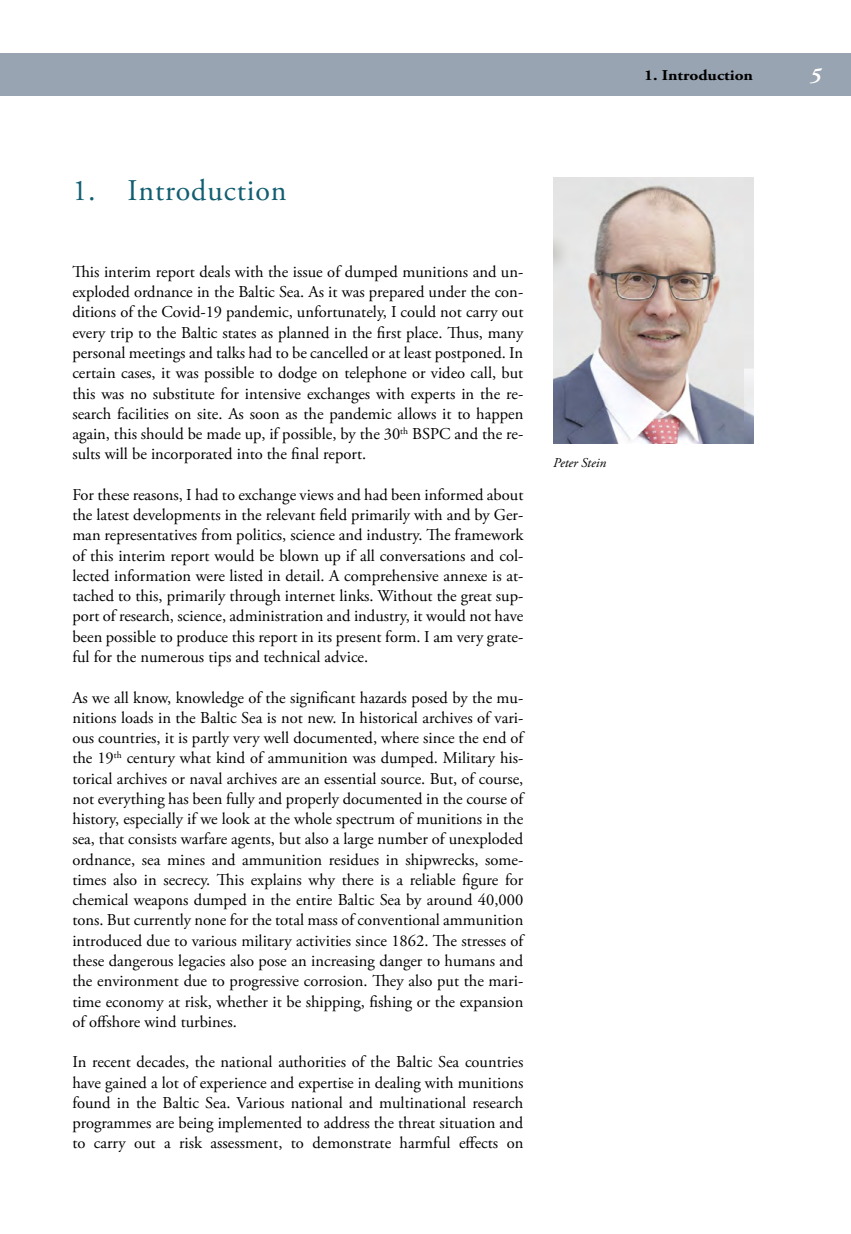
<style>
.page{position:relative;width:851px;height:1234px;background:#fff}
.page>*{position:absolute;margin:0;border:0;box-sizing:border-box;transform-origin:0 0}
.t1{font:30px "Adobe Garamond Pro";letter-spacing:.03em;color:#115d71}
.t2{font:italic 700 21px "Adobe Garamond Pro";color:#fff}
.t3{font:16.5px/20.2px "Adobe Garamond Pro";color:#000;text-align:justify}
.t4{font:700 15px "Adobe Garamond Pro";color:#000;scale:1.15 1}
.bu{font:italic 13.5px "Adobe Garamond Pro";color:#000}
</style>
<div class="page">
<div style="left:0;top:53px;width:850px;height:43px;background:#99a4b2"></div>
<img style="left:553px;top:178px;width:200px;height:265px">
<p class="t1" style="left:72px;top:172px;width:216px">1. Introduction</p>
<p class="t3" style="left:72px;top:262px;width:452px">This interim report deals with the issue of dumped munitions and un&shy;exploded ordnance in the Baltic Sea. As it was prepared under the con&shy;ditions of the Covid-19 pandemic, unfortunately, I could not carry out every trip to the Baltic states as planned in the first place. Thus, many personal meetings and talks had to be cancelled or at least postponed. In certain cases, it was possible to dodge on telephone or video call, but this was no substitute for intensive exchanges with experts in the re&shy;search facilities on site. As soon as the pandemic allows it to happen again, this should be made up, if possible, by the 30<sup>th</sup> BSPC and the re&shy;sults will be incorporated into the final report.</p>
<p class="t3" style="left:72px;top:485px;width:452px">For these reasons, I had to exchange views and had been informed about the latest developments in the relevant field primarily with and by Ger&shy;man representatives from politics, science and industry. The framework of this interim report would be blown up if all conversations and col&shy;lected information were listed in detail. A comprehensive annexe is at&shy;tached to this, primarily through internet links. Without the great sup&shy;port of research, science, administration and industry, it would not have been possible to produce this report in its present form. I am very grate&shy;ful for the numerous tips and technical advice.</p>
<p class="t3" style="left:72px;top:687px;width:454px">As we all know, knowledge of the significant hazards posed by the mu&shy;nitions loads in the Baltic Sea is not new. In historical archives of vari&shy;ous countries, it is partly very well documented, where since the end of the 19<sup>th</sup> century what kind of ammunition was dumped. Military his&shy;torical archives or naval archives are an essential source. But, of course, not everything has been fully and properly documented in the course of history, especially if we look at the whole spectrum of munitions in the sea, that consists warfare agents, but also a large number of unexploded ordnance, sea mines and ammunition residues in shipwrecks, some&shy;times also in secrecy. This explains why there is a reliable figure for chemical weapons dumped in the entire Baltic Sea by around 40,000 tons. But currently none for the total mass of conventional ammunition introduced due to various military activities since 1862. The stresses of these dangerous legacies also pose an increasing danger to humans and the environment due to progressive corrosion. They also put the mari&shy;time economy at risk, whether it be shipping, fishing or the expansion of offshore wind turbines.</p>
<p class="t3" style="left:72px;top:1052px;width:452px">In recent decades, the national authorities of the Baltic Sea countries have gained a lot of experience and expertise in dealing with munitions found in the Baltic Sea. Various national and multinational research programmes are being implemented to address the threat situation and to carry out a risk assessment, to demonstrate harmful effects on</p>
<p class="bu" style="left:553px;top:454px;width:55px">Peter Stein</p>
<p class="t4" style="left:644px;top:67px;width:96px">1. Introduction</p>
<p class="t2" style="left:810px;top:64px;width:12px">5</p>
</div>
